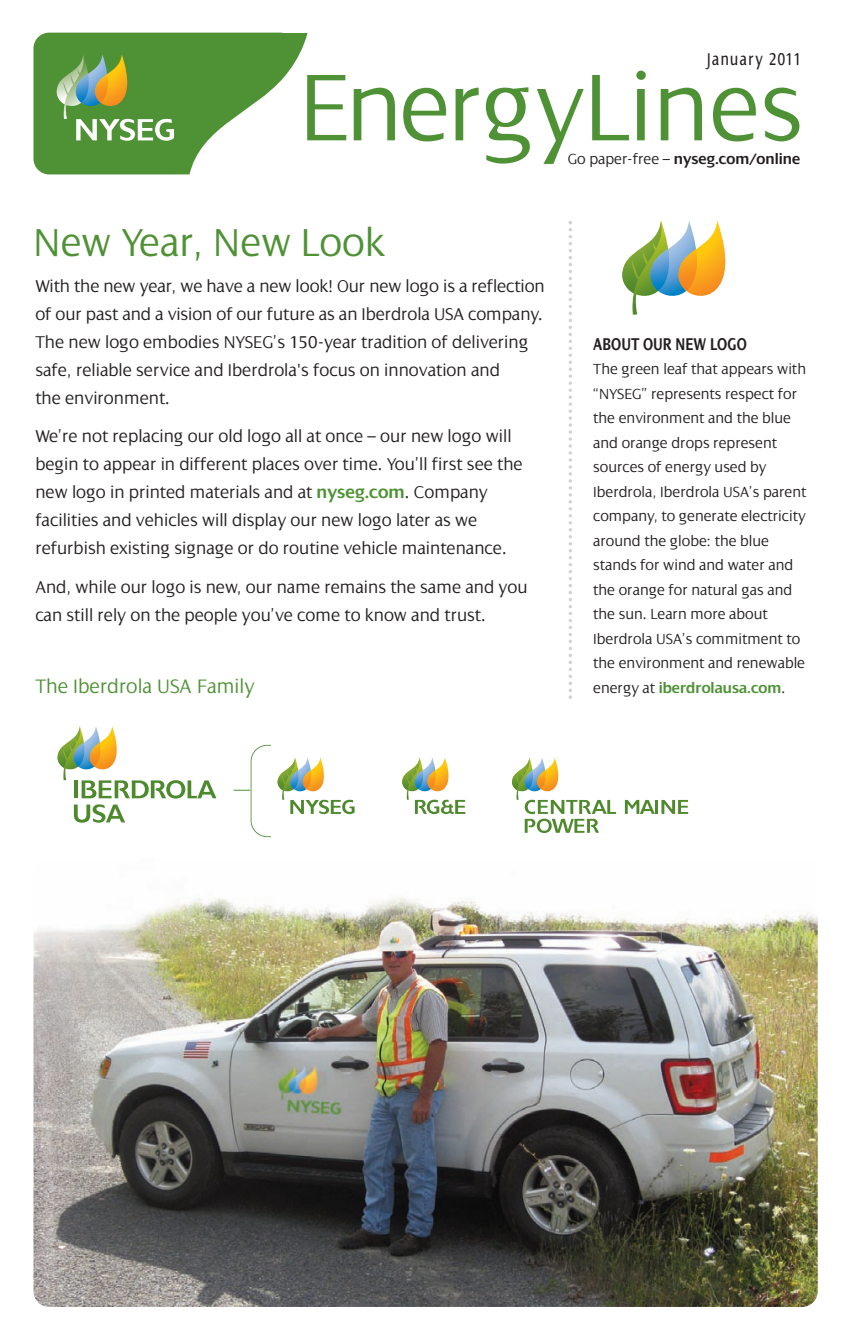
<style>
.page{position:relative;width:849px;height:1339px;background:#fff}
.page>*{position:absolute;margin:0;border:0;box-sizing:border-box;transform-origin:0 0}
.t1{font:300 102.02px "Dialog";color:#4f9236}
.t2{font:300 42px "Dialog";color:#4f9236}
.t3{font:300 21px "Dialog";color:#4f9236}
.t4{font:300 18.38px/28px "Dialog";color:#231f20}
.t5{font:600 condensed 18.38px "Dialog";color:#231f20}
.t6{font:condensed 18.38px "Dialog";letter-spacing:.08em;color:#231f20}
.t7{font:300 15.75px/24.5px "Dialog";color:#231f20}
.t8{font:600 15.75px "Dialog";color:#231f20}
.s1{font-weight:300}
.s2{font-weight:600;color:#4f9236}
</style>
<div class="page">
<img style="left:33px;top:858px;width:785px;height:448px;border-radius:16px">
<svg style="left:622px;top:220px;width:104px;height:95px"></svg>
<svg style="left:569px;top:221px;width:3px;height:478px"></svg>
<svg style="left:58px;top:726px;width:158px;height:72px"></svg>
<svg style="left:74px;top:804px;width:51px;height:18px"></svg>
<svg style="left:625px;top:800px;width:63px;height:13px"></svg>
<svg style="left:512px;top:757px;width:104px;height:76px"></svg>
<svg style="left:277px;top:757px;width:78px;height:57px"></svg>
<svg style="left:402px;top:757px;width:63px;height:57px"></svg>
<svg style="left:233px;top:789px;width:17px;height:1px"></svg>
<div style="left:33px;top:33px;width:263px;height:141px;background:#4f9236;border-radius:16px"></div>
<svg style="left:57px;top:54px;width:117px;height:87px"></svg>
<svg style="left:189px;top:32px;width:119px;height:143px"></svg>
<p class="t6" style="left:705px;top:48px;width:97px">January 2011</p>
<h1 class="t1" style="left:299px;top:45px;width:505px">EnergyLines</h1>
<p class="t8" style="left:568px;top:149px;width:234px"><span class="s1">Go paper-free –</span> nyseg.com/online</p>
<h2 class="t2" style="left:33px;top:217px;width:353px">New Year, New Look</h2>
<p class="t4" style="left:35px;top:271px;width:511px">With the new year, we have a new look! Our new logo is a reflection of our past and a vision of our future as an Iberdrola USA company.<br>The new logo embodies NYSEG’s 150-year tradition of delivering safe, reliable service and Iberdrola's focus on innovation and<br>the environment.</p>
<p class="t4" style="left:35px;top:422px;width:489px">We’re not replacing our old logo all at once – our new logo will begin to appear in different places over time. You’ll first see the new logo in printed materials and at <span class="s2">nyseg.com</span>. Company facilities and vehicles will display our new logo later as we refurbish existing signage or do routine vehicle maintenance.</p>
<p class="t4" style="left:35px;top:572px;width:494px">And, while our logo is new, our name remains the same and you can still rely on the people you’ve come to know and trust.</p>
<p class="t3" style="left:35px;top:673px;width:221px">The Iberdrola USA Family</p>
<p class="t5" style="left:593px;top:332px;width:155px">ABOUT OUR NEW LOGO</p>
<p class="t7" style="left:593px;top:356px;width:215px">The green leaf that appears with “NYSEG” represents respect for the environment and the blue and orange drops represent sources of energy used by<br>Iberdrola, Iberdrola USA’s parent company, to generate electricity around the globe: the blue stands for wind and water and the orange for natural gas and the sun. Learn more about<br>Iberdrola USA’s commitment to the environment and renewable energy at <span class="s2">iberdrolausa.com</span>.</p>
</div>
